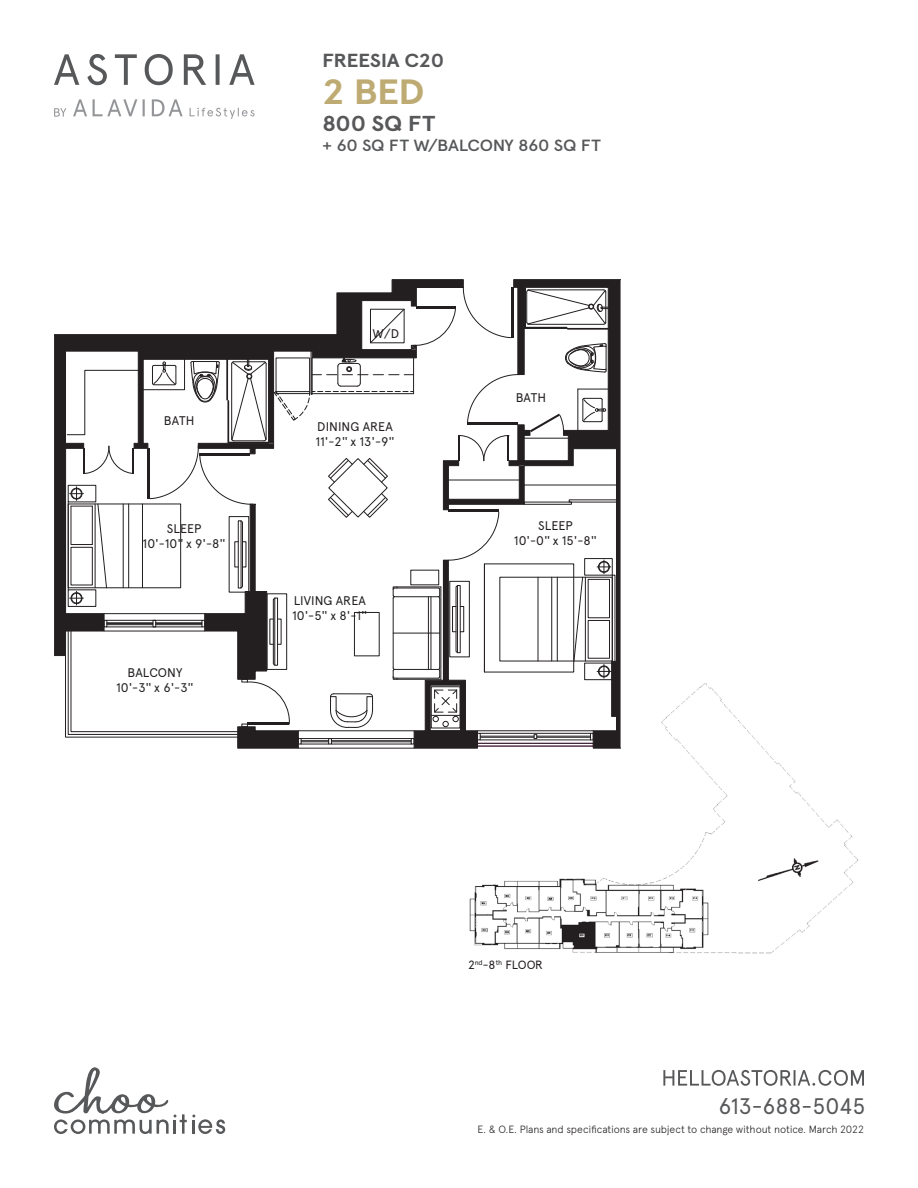
<style>
.page{position:relative;width:918px;height:1188px;background:#fff}
.page>*{position:absolute;margin:0;border:0;box-sizing:border-box;transform-origin:0 0}
.t1{font:700 35.1px "Apercu";color:#beab73;scale:1.11 1}
.t2{font:22.5px "Apercu";letter-spacing:-.005em;color:#57585a}
.t3{font:700 21.6px "Apercu";letter-spacing:-.005em;color:#57585a;scale:1.11 1}
.t4{font:700 18.9px "Apercu";letter-spacing:-.02em;color:#57585a;scale:1.11 1}
.t5{font:500 16.2px "Apercu";letter-spacing:-.02em;color:#57585a;scale:1.11 1}
.t6{font:12.6px/15.1px "Apercu";color:#231f20;text-align:center}
.t7{font:12px "Apercu";letter-spacing:-.015em;color:#231f20}
.t8{font:300 10.5px "Apercu";letter-spacing:-.015em;color:#231f20}
</style>
<div class="page">
<svg style="left:73px;top:99px;width:110px;height:17px"></svg>
<svg style="left:190px;top:108px;width:65px;height:11px"></svg>
<svg style="left:54px;top:54px;width:201px;height:31px"></svg>
<svg style="left:54px;top:108px;width:12px;height:9px"></svg>
<svg style="left:663px;top:1070px;width:201px;height:16px"></svg>
<svg style="left:54px;top:1067px;width:171px;height:67px"></svg>
<img style="left:468px;top:683px;width:391px;height:271px">
<svg style="left:54px;top:279px;width:389px;height:377px"></svg>
<hr style="left:298px;top:748px;width:116px;height:1px;background:#231f20">
<svg style="left:65px;top:280px;width:556px;height:468px"></svg>
<p class="t4" style="left:322px;top:49px;width:112px">FREESIA C20</p>
<p class="t1" style="left:322px;top:70px;width:94px">2 BED</p>
<p class="t5" style="left:322px;top:136px;width:253px">+ 60 SQ FT W/BALCONY 860 SQ FT</p>
<p class="t3" style="left:322px;top:110px;width:104px">800 SQ FT</p>
<p class="t6" style="left:164px;top:413px;width:32px">BATH</p>
<p class="t6" style="left:143px;top:521px;width:85px">SLEEP<br>10'-10'' x 9'-8''</p>
<p class="t6" style="left:116px;top:665px;width:79px">BALCONY<br>10'-3'' x 6'-3''</p>
<p class="t6" style="left:372px;top:326px;width:28px">W/D</p>
<p class="t6" style="left:315px;top:419px;width:81px;text-align:left">DINING AREA<br>11'-2'' x 13'-9''</p>
<p class="t6" style="left:292px;top:593px;width:77px;text-align:left">LIVING AREA<br>10'-5'' x 8'-1''</p>
<p class="t6" style="left:516px;top:389px;width:32px">BATH</p>
<p class="t6" style="left:514px;top:518px;width:85px">SLEEP<br>10'-0'' x 15'-8''</p>
<p class="t7" style="left:468px;top:958px;width:76px">2<sup>nd</sup>-8<sup>th</sup> FLOOR</p>
<h2 class="t2" style="left:719px;top:1092px;width:148px">613-688-5045</h2>
<p class="t8" style="left:478px;top:1123px;width:388px">E. &amp; O.E. Plans and specifications are subject to change without notice. March 2022</p>
</div>
